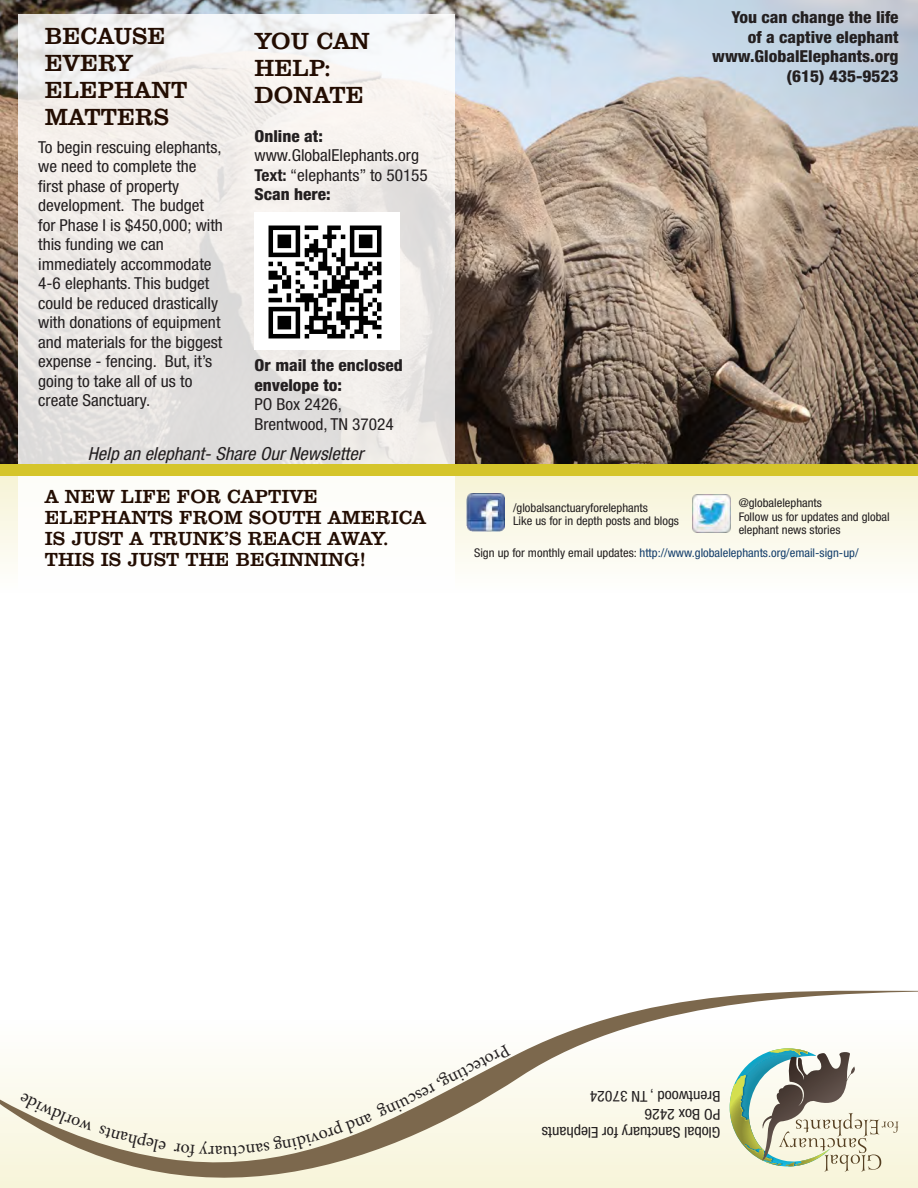
<style>
.page{position:relative;width:918px;height:1188px;background:#fff}
.page>*{position:absolute;margin:0;border:0;box-sizing:border-box;transform-origin:0 0}
.t1{font:24px/27px "Clarendon BT";color:#230d02}
.t2{font:19.5px/21px "Clarendon BT";color:#230d02}
.t3{font:italic condensed 18px "Helvetica Neue";color:#231f20;scale:1.04 1}
.t4{font:18px "Minion Pro";color:#231f20}
.t5{font:condensed 16.5px/19.5px "Helvetica Neue";color:#231f20;scale:1.05 1}
.t6{font:800 condensed 16.5px/19.5px "Helvetica Neue";color:#231f20;scale:1.05 1}
.t7{font:condensed 15px "Helvetica Neue";color:#231f20;scale:1.05 1}
.t8{font:condensed 12px/13.5px "Helvetica Neue";color:#231f20;scale:1.05 1}
.t9{font:condensed 12px "Helvetica Neue";color:#143e6c;scale:1.05 1}
.s1{font-weight:700}
.s2{color:#231f20}
</style>
<div class="page">
<img style="left:0;top:0;width:918px;height:464px">
<div style="left:0;top:475px;width:918px;height:119px;background:linear-gradient(to bottom,#f5f2d5,#fffffe)"></div>
<svg style="left:18px;top:14px;width:437px;height:575px"></svg>
<div style="left:255px;top:212px;width:145px;height:138px;background:#fff"></div>
<img style="left:268px;top:225px;width:114px;height:114px">
<img style="left:692px;top:495px;width:38px;height:37px">
<img style="left:467px;top:494px;width:38px;height:38px">
<div style="left:0;top:464px;width:918px;height:12px;background:#d5c52b"></div>
<svg style="left:0;top:990px;width:918px;height:198px"></svg>
<svg style="left:498px;top:1044px;width:13px;height:15px"></svg>
<svg style="left:427px;top:1069px;width:38px;height:24px"></svg>
<svg style="left:174px;top:1141px;width:34px;height:17px"></svg>
<svg style="left:215px;top:1100px;width:188px;height:57px;background:#e3ddca"></svg>
<svg style="left:99px;top:1125px;width:67px;height:28px;background:#ede9d5"></svg>
<svg style="left:20px;top:1092px;width:73px;height:38px;background:#ede9d9"></svg>
<p class="t1" style="left:45px;top:22px;width:144px">BECAUSE<br>EVERY<br>ELEPHANT<br>MATTERS</p>
<p class="t5" style="left:38px;top:137px;width:178px">To begin rescuing elephants, we need to complete the first phase of property development. The budget for Phase I is $450,000; with this funding we can immediately accommodate<br>4-6 elephants. This budget could be reduced drastically with donations of equipment and materials for the biggest expense - fencing. But, it’s going to take all of us to create Sanctuary.</p>
<p class="t1" style="left:255px;top:27px;width:117px">YOU CAN</p>
<p class="t1" style="left:255px;top:54px;width:78px">HELP:</p>
<p class="t1" style="left:255px;top:81px;width:111px">DONATE</p>
<p class="t6" style="left:255px;top:126px;width:67px">Online at:</p>
<p class="t5" style="left:255px;top:146px;width:158px">www.GlobalElephants.org</p>
<p class="t5" style="left:255px;top:165px;width:167px"><span class="s1">Text:</span> “elephants” to 50155</p>
<p class="t6" style="left:255px;top:184px;width:74px">Scan here:</p>
<p class="t6" style="left:255px;top:356px;width:143px">Or mail the enclosed envelope to:</p>
<p class="t5" style="left:255px;top:395px;width:85px">PO Box 2426,</p>
<p class="t5" style="left:255px;top:414px;width:134px">Brentwood, TN 37024</p>
<p class="t3" style="left:88px;top:443px;width:266px">Help an elephant- Share Our Newsletter</p>
<p class="t2" style="left:45px;top:485px;width:383px">A NEW LIFE FOR CAPTIVE<br>ELEPHANTS FROM SOUTH AMERICA<br>IS JUST A TRUNK’S REACH AWAY.<br>THIS IS JUST THE BEGINNING!</p>
<p class="t6" style="left:731px;top:7px;width:161px">You can change the life</p>
<p class="t6" style="left:748px;top:27px;width:145px">of a captive elephant</p>
<p class="t6" style="left:712px;top:46px;width:179px">www.GlobalElephants.org</p>
<p class="t6" style="left:787px;top:66px;width:108px">(615) 435-9523</p>
<p class="t8" style="left:739px;top:496px;width:81px">@globalelephants</p>
<p class="t8" style="left:739px;top:510px;width:145px">Follow us for updates and global elephant news stories</p>
<p class="t9" style="left:474px;top:546px;width:368px"><span class="s2">Sign up for monthly email updates:</span> http://www.globalelephants.org/email-sign-up/</p>
<p class="t8" style="left:513px;top:501px;width:130px">/globalsanctuaryforelephants</p>
<p class="t8" style="left:513px;top:514px;width:160px">Like us for in depth posts and blogs</p>
<p class="t4" style="left:215px;top:1164px;width:8px;rotate:-180deg">r</p>
<p class="t4" style="left:435px;top:1102px;width:33px;rotate:154deg">e cs u</p>
<p class="t4" style="left:506px;top:1065px;width:43px;rotate:152deg">r to ce t</p>
<p class="t7" style="left:720px;top:1105px;width:126px;rotate:-180deg">Brentwood , TN 37024</p>
<p class="t7" style="left:720px;top:1123px;width:74px;rotate:-180deg">PO Box 2426</p>
<p class="t7" style="left:720px;top:1141px;width:172px;rotate:-180deg">Global Sanctuary for Elephants</p>
</div>
